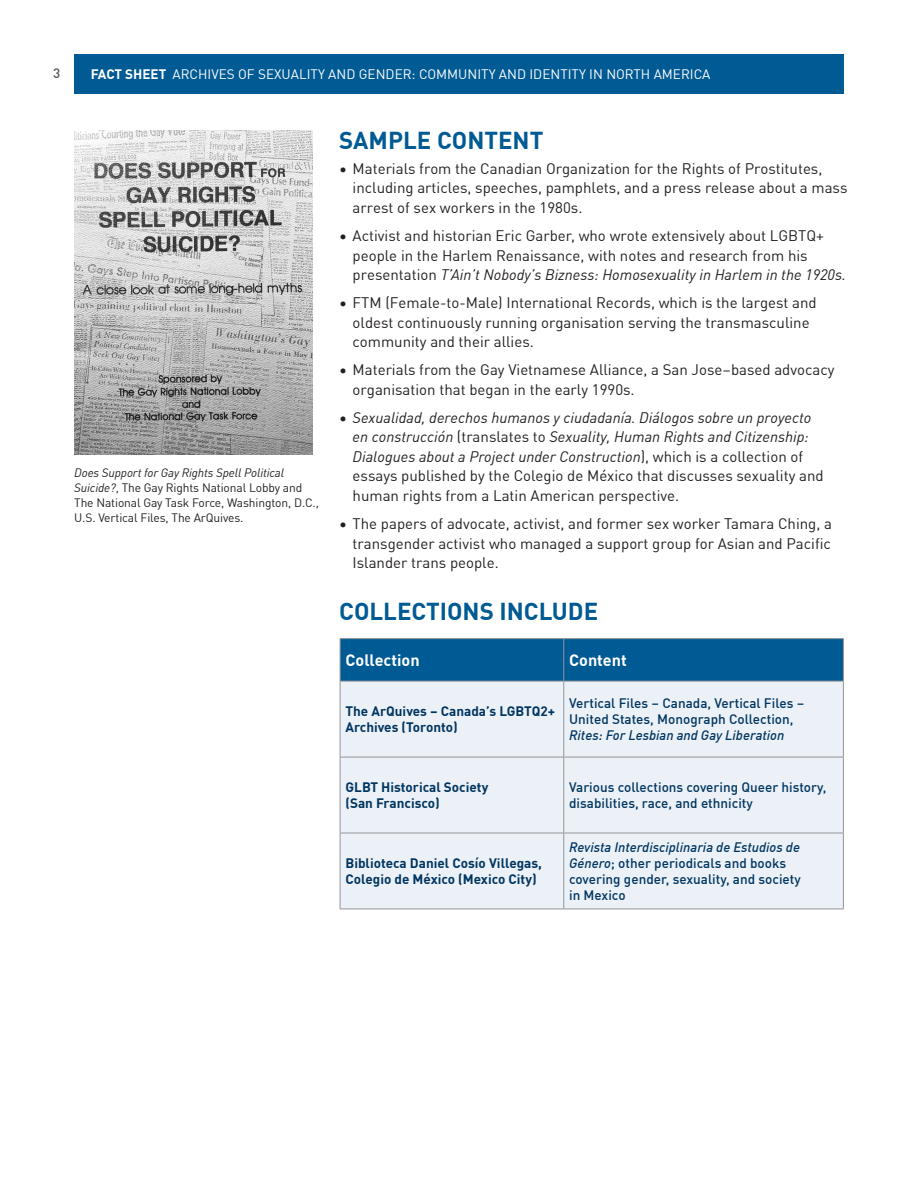
<style>
.page{position:relative;width:918px;height:1188px;background:#fff}
.page>*{position:absolute;margin:0;border:0;box-sizing:border-box;transform-origin:0 0}
.t1{font:700 24px "DIN Offc";color:#005a93}
.t2{font:700 16.2px "DIN Offc";color:#fff}
.t3{font:15px/19.5px "DIN Offc";color:#231f20}
.t4{font:italic 15px/19.5px "DIN Offc";color:#231f20}
.t5{font:500 13.5px/16.2px "DIN Offc";color:#003560}
.t6{font:700 13.5px/16.2px "DIN Offc";color:#003560}
.t7{font:13.5px "DIN Offc";color:#fff}
.t8{font:italic 500 13.5px "DIN Offc";color:#003560}
.t9{font:500 13.5px "DIN Offc";color:#57585a}
.t10{font:12px/15px "DIN Offc";letter-spacing:-.01em;color:#231f20}
.s1{font-weight:700}
.s2{font-style:italic}
.s3{font-style:normal}
</style>
<div class="page">
<div style="left:74px;top:54px;width:770px;height:39px;background:#005a93"></div>
<img style="left:74px;top:131px;width:239px;height:324px">
<div style="left:341px;top:639px;width:502px;height:42px;background:#005a93"></div>
<div style="left:341px;top:682px;width:502px;height:227px;background:#ecf1f7"></div>
<hr style="left:340px;top:638px;width:224px;height:1px;background:#939598">
<hr style="left:340px;top:639px;width:1px;height:42px;background:#939598">
<hr style="left:564px;top:638px;width:280px;height:1px;background:#939598">
<hr style="left:563px;top:639px;width:1px;height:42px;background:#939598">
<hr style="left:843px;top:639px;width:1px;height:42px;background:#939598">
<hr style="left:340px;top:681px;width:224px;height:1px;background:#939598">
<hr style="left:340px;top:681px;width:1px;height:76px;background:#939598">
<hr style="left:564px;top:681px;width:280px;height:1px;background:#939598">
<hr style="left:563px;top:681px;width:1px;height:76px;background:#939598">
<hr style="left:843px;top:681px;width:1px;height:76px;background:#939598">
<hr style="left:340px;top:757px;width:224px;height:1px;background:#939598">
<hr style="left:340px;top:757px;width:1px;height:76px;background:#939598">
<hr style="left:564px;top:757px;width:280px;height:1px;background:#939598">
<hr style="left:563px;top:757px;width:1px;height:76px;background:#939598">
<hr style="left:843px;top:757px;width:1px;height:76px;background:#939598">
<hr style="left:340px;top:833px;width:224px;height:1px;background:#939598">
<hr style="left:340px;top:833px;width:1px;height:76px;background:#939598">
<hr style="left:564px;top:833px;width:280px;height:1px;background:#939598">
<hr style="left:563px;top:833px;width:1px;height:76px;background:#939598">
<hr style="left:843px;top:833px;width:1px;height:76px;background:#939598">
<hr style="left:340px;top:909px;width:224px;height:1px;background:#939598">
<hr style="left:564px;top:909px;width:280px;height:1px;background:#939598">
<p class="t9" style="left:53px;top:64px;width:9px">3</p>
<p class="t7" style="left:91px;top:66px;width:621px"><span class="s1">FACT SHEET</span> ARCHIVES OF SEXUALITY AND GENDER: COMMUNITY AND IDENTITY IN NORTH AMERICA</p>
<p class="t10" style="left:74px;top:466px;width:246px"><span class="s2">Does Support for Gay Rights Spell Political Suicide?</span>, The Gay Rights National Lobby and The National Gay Task Force, Washington, D.C., U.S. Vertical Files, The ArQuives.</p>
<h1 class="t1" style="left:339px;top:125px;width:206px">SAMPLE CONTENT</h1>
<p class="t3" style="left:353px;top:159px;width:496px;text-indent:-14px">• Materials from the Canadian Organization for the Rights of Prostitutes, including articles, speeches, pamphlets, and a press release about a mass arrest of sex workers in the 1980s.</p>
<p class="t3" style="left:353px;top:226px;width:495px;text-indent:-14px">• Activist and historian Eric Garber, who wrote extensively about LGBTQ+ people in the Harlem Renaissance, with notes and research from his presentation <span class="s2">T’Ain’t Nobody’s Bizness: Homosexuality in Harlem in the 1920s.</span></p>
<p class="t3" style="left:353px;top:293px;width:466px;text-indent:-13px">• FTM (Female-to-Male) International Records, which is the largest and oldest continuously running organisation serving the transmasculine community and their allies.</p>
<p class="t3" style="left:353px;top:360px;width:483px;text-indent:-14px">• Materials from the Gay Vietnamese Alliance, a San Jose–based advocacy organisation that began in the early 1990s.</p>
<p class="t4" style="left:353px;top:408px;width:473px;text-indent:-14px"><span class="s3">•</span> Sexualidad, derechos humanos y ciudadanía. Diálogos sobre un proyecto en construcción <span class="s3">(translates to</span> Sexuality, Human Rights and Citizenship:<br>Dialogues about a Project under Construction<span class="s3">), which is a collection of essays published by the Colegio de México that discusses sexuality and human rights from a Latin American perspective.</span></p>
<p class="t3" style="left:353px;top:514px;width:481px;text-align:justify;text-indent:-14px">• The papers of advocate, activist, and former sex worker Tamara Ching, a transgender activist who managed a support group for Asian and Pacific Islander trans people.</p>
<h1 class="t1" style="left:339px;top:596px;width:261px">COLLECTIONS INCLUDE</h1>
<p class="t2" style="left:345px;top:650px;width:76px">Collection</p>
<p class="t2" style="left:569px;top:650px;width:59px">Content</p>
<p class="t6" style="left:345px;top:703px;width:211px">The ArQuives – Canada’s LGBTQ2+<br>Archives (Toronto)</p>
<p class="t5" style="left:569px;top:695px;width:237px">Vertical Files – Canada, Vertical Files –<br>United States, Monograph Collection,</p>
<p class="t8" style="left:569px;top:727px;width:217px">Rites: For Lesbian and Gay Liberation</p>
<p class="t6" style="left:345px;top:779px;width:144px">GLBT Historical Society (San Francisco)</p>
<p class="t5" style="left:569px;top:779px;width:259px">Various collections covering Queer history, disabilities, race, and ethnicity</p>
<p class="t6" style="left:345px;top:855px;width:198px">Biblioteca Daniel Cosío Villegas,<br>Colegio de México (Mexico City)</p>
<p class="t5" style="left:569px;top:839px;width:233px"><span class="s2">Revista Interdisciplinaria de Estudios de<br>Género</span>; other periodicals and books covering gender, sexuality, and society in Mexico</p>
</div>
